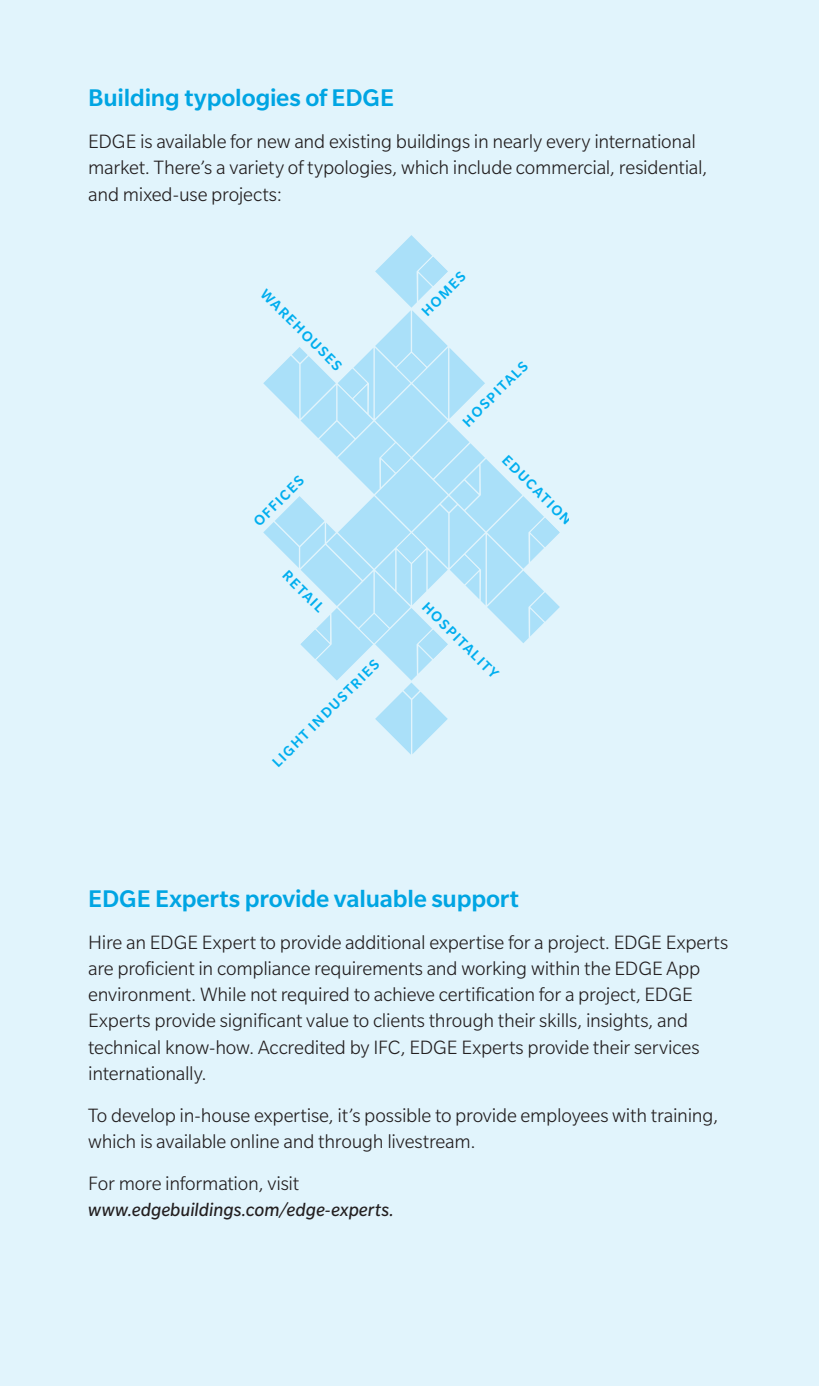
<style>
.page{position:relative;width:819px;height:1386px;background:#e1f4fc}
.page>*{position:absolute;margin:0;border:0;box-sizing:border-box;transform-origin:0 0}
.Subheader{font:500 26.25px "Slate Pro";letter-spacing:-.005em;color:#00a5e3}
.Body_Text{font:300 21px/26.2px "Slate Pro";letter-spacing:-.01em;color:#231f20}
.Body_Text-2{font:italic 20.12px "Slate Pro";color:#231f20}
.t1{font:500 15.4px "Slate Pro";color:#00aeef}
</style>
<div class="page">
<svg style="left:263px;top:235px;width:297px;height:520px"></svg>
<p class="Subheader" style="left:88px;top:84px;width:307px">Building typologies of EDGE</p>
<p class="Body_Text" style="left:88px;top:128px;width:621px">EDGE is available for new and existing buildings in nearly every international market. There’s a variety of typologies, which include commercial, residential, and mixed-use projects:</p>
<p class="t1" style="left:269px;top:285px;width:110px;rotate:45deg">WAREHOUSES</p>
<p class="t1" style="left:250px;top:518px;width:66px;rotate:-45deg">OFFICES</p>
<p class="t1" style="left:291px;top:567px;width:54px;rotate:45deg">RETAIL</p>
<p class="t1" style="left:269px;top:759px;width:146px;rotate:-45deg">LIGHT INDUSTRIES</p>
<p class="t1" style="left:418px;top:308px;width:58px;rotate:-45deg">HOMES</p>
<p class="t1" style="left:459px;top:418px;width:87px;rotate:-45deg">HOSPITALS</p>
<p class="t1" style="left:511px;top:452px;width:93px;rotate:45deg">EDUCATION</p>
<p class="t1" style="left:430px;top:598px;width:103px;rotate:45deg">HOSPITALITY</p>
<p class="Subheader" style="left:88px;top:884px;width:432px">EDGE Experts provide valuable support</p>
<p class="Body_Text" style="left:88px;top:929px;width:642px">Hire an EDGE Expert to provide additional expertise for a project. EDGE Experts are proficient in compliance requirements and working within the EDGE App environment. While not required to achieve certification for a project, EDGE Experts provide significant value to clients through their skills, insights, and technical know-how. Accredited by IFC, EDGE Experts provide their services internationally.</p>
<p class="Body_Text" style="left:88px;top:1102px;width:632px">To develop in-house expertise, it’s possible to provide employees with training, which is available online and through livestream.</p>
<p class="Body_Text" style="left:88px;top:1170px;width:212px">For more information, visit</p>
<p class="Body_Text-2" style="left:88px;top:1199px;width:307px">www.edgebuildings.com/edge-experts.</p>
</div>
